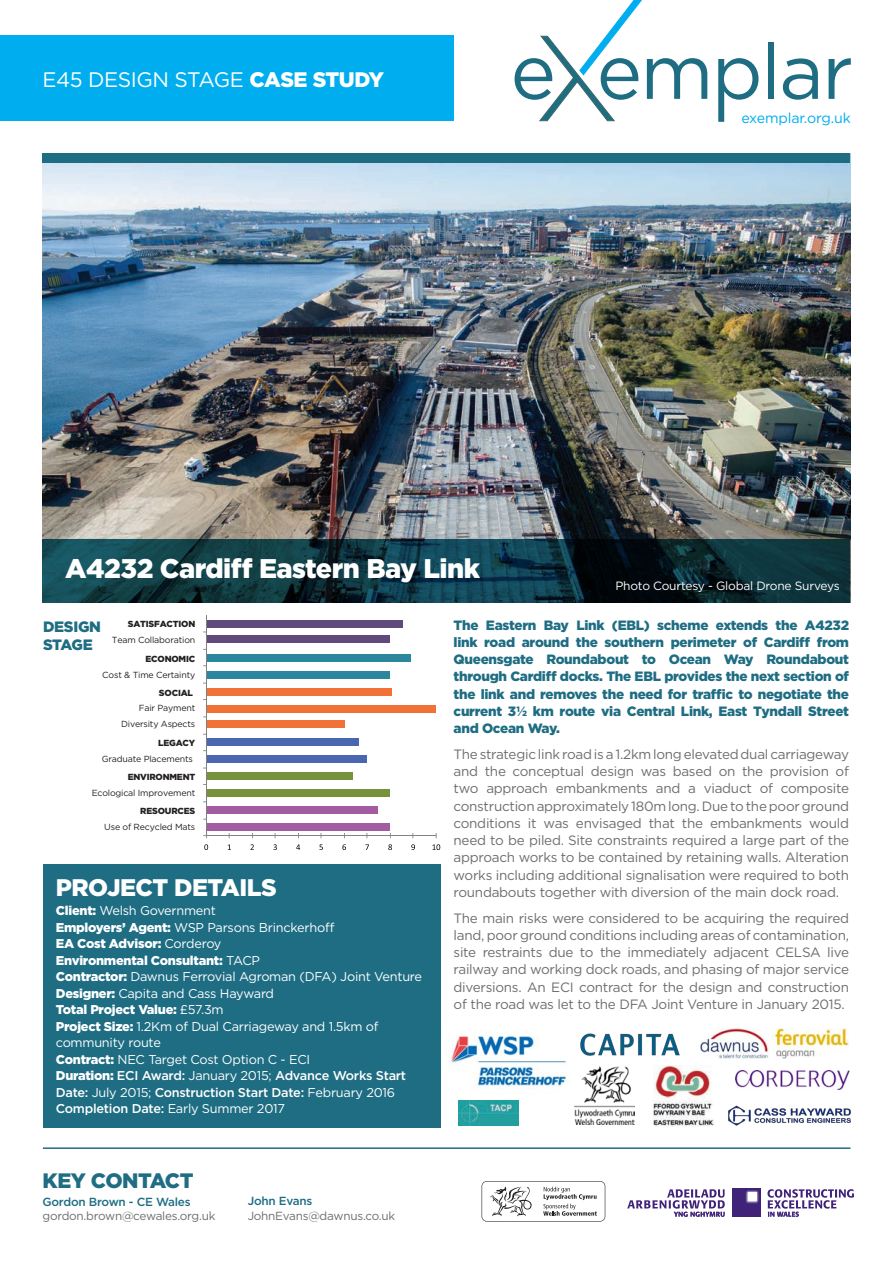
<style>
.page{position:relative;width:893px;height:1263px;background:#fff}
.page>*{position:absolute;margin:0;border:0;box-sizing:border-box;transform-origin:0 0}
.t1{font:900 27px "Gotham";letter-spacing:-.02em;color:#fff}
.t2{font:900 24px "Gotham";letter-spacing:-.02em;color:#fff}
.t3{font:21px "Gotham";letter-spacing:-.02em;color:#fff}
.t4{font:900 20.85px "Gotham";letter-spacing:-.02em;color:#1e6d83}
.t5{font:900 15px/18px "Gotham";letter-spacing:-.02em;color:#1e6d83}
.t6{font:14.25px "Gotham";letter-spacing:-.01em;color:#00aeef}
.t7{font:13.5px/17.2px "Gotham";letter-spacing:-.02em;color:#6c6d70;text-align:justify}
.t8{font:900 13.5px/17.2px "Gotham";letter-spacing:-.02em;color:#1e6d83;text-align:justify}
.t9{font:12.75px/16.5px "Gotham";letter-spacing:-.02em;color:#fff}
.t10{font:500 12.75px/16.5px "Gotham";letter-spacing:-.02em;color:#fff}
.t11{font:900 12.75px "Gotham";letter-spacing:-.02em;color:#fff}
.t12{font:12px "Gotham";letter-spacing:-.02em;color:#fff}
.t13{font:11.7px/14.1px "Gotham";letter-spacing:-.02em;color:#6c6d70}
.t14{font:500 11.7px "Gotham";letter-spacing:-.02em;color:#1e6d83}
.t15{font:8.85px/15.8px "Gotham";letter-spacing:-.02em;color:#231f20;text-align:right}
.s1{font-weight:900}
.s2{font-weight:400}
.s3{font-weight:500;color:#1e6d83}
</style>
<div class="page">
<div style="left:206px;top:620px;width:196px;height:7px;background:#604a7b"></div>
<div style="left:206px;top:636px;width:184px;height:7px;background:#604a7b"></div>
<hr style="left:206px;top:615px;width:1px;height:221px;background:#808180">
<svg style="left:203px;top:648px;width:238px;height:231px"></svg>
<div style="left:0;top:36px;width:453px;height:85px;background:#00aeef"></div>
<img style="left:43px;top:162px;width:807px;height:377px">
<div style="left:731px;top:1188px;width:29px;height:29px;background:#412279"></div>
<svg style="left:745px;top:1190px;width:14px;height:13px"></svg>
<div style="left:746px;top:1190px;width:12px;height:13px;background:#533b85;border-radius:2px"></div>
<svg style="left:746px;top:1191px;width:12px;height:12px"></svg>
<svg style="left:746px;top:1191px;width:12px;height:11px"></svg>
<div style="left:748px;top:1192px;width:9px;height:9px;background:#fff"></div>
<svg style="left:767px;top:1189px;width:87px;height:28px"></svg>
<svg style="left:627px;top:1189px;width:98px;height:28px"></svg>
<svg style="left:43px;top:539px;width:807px;height:63px;background:#0e343d"></svg>
<div style="left:43px;top:153px;width:807px;height:9px;background:#1e6d83"></div>
<svg style="left:482px;top:1181px;width:123px;height:40px"></svg>
<hr style="left:43px;top:1147px;width:807px;height:2px;background:#1e6d83">
<svg style="left:718px;top:58px;width:40px;height:64px"></svg>
<div style="left:768px;top:43px;width:6px;height:56px;background:#1e6d83"></div>
<svg style="left:783px;top:58px;width:35px;height:42px"></svg>
<svg style="left:829px;top:58px;width:22px;height:41px"></svg>
<svg style="left:515px;top:0;width:192px;height:121px"></svg>
<div style="left:43px;top:864px;width:397px;height:264px;background:#1e6d83"></div>
<img style="left:700px;top:1029px;width:148px;height:30px">
<img style="left:451px;top:1036px;width:116px;height:58px">
<img style="left:580px;top:1033px;width:100px;height:23px">
<img style="left:653px;top:1066px;width:60px;height:60px">
<img style="left:575px;top:1067px;width:60px;height:57px">
<img style="left:459px;top:1100px;width:60px;height:25px">
<img style="left:735px;top:1071px;width:114px;height:18px">
<img style="left:728px;top:1105px;width:123px;height:21px">
<p class="t3" style="left:43px;top:66px;width:343px">E45 DESIGN STAGE <span class="s1">CASE STUDY</span></p>
<p class="t6" style="left:741px;top:109px;width:111px">exemplar.org.uk</p>
<p class="t1" style="left:65px;top:549px;width:416px">A4232 Cardiff Eastern Bay Link</p>
<p class="t12" style="left:615px;top:578px;width:226px">Photo Courtesy - Global Drone Surveys</p>
<p class="t15" style="left:112px;top:616px;width:85px"><span class="s1">SATISFACTION<br></span>Team Collaboration</p>
<p class="t15" style="left:102px;top:651px;width:95px"><span class="s1">ECONOMIC<br></span>Cost &amp; Time Certainty</p>
<p class="t15" style="left:121px;top:684px;width:76px"><span class="s1">SOCIAL<br></span>Fair Payment<br>Diversity Aspects</p>
<p class="t15" style="left:102px;top:735px;width:95px"><span class="s1">LEGACY<br></span>Graduate Placements</p>
<p class="t15" style="left:92px;top:769px;width:105px"><span class="s1">ENVIRONMENT<br></span>Ecological Improvement</p>
<p class="t15" style="left:104px;top:803px;width:93px"><span class="s1">RESOURCES<br></span>Use of Recycled Mats</p>
<p class="t5" style="left:43px;top:617px;width:60px">DESIGN<br>STAGE</p>
<p class="t2" style="left:56px;top:871px;width:222px">PROJECT DETAILS</p>
<p class="t9" style="left:56px;top:902px;width:280px"><span class="s1">Client:</span> Welsh Government<br><span class="s1">Employers’ Agent:</span> WSP Parsons Brinckerhoff</p>
<p class="t11" style="left:56px;top:935px;width:167px">EA Cost Advisor: <span class="s2">Corderoy</span></p>
<p class="t11" style="left:56px;top:951px;width:206px">Environmental Consultant: <span class="s2">TACP</span></p>
<p class="t9" style="left:56px;top:968px;width:368px"><span class="s1">Contractor:</span> Dawnus Ferrovial Agroman (DFA) Joint Venture</p>
<p class="t9" style="left:56px;top:984px;width:324px"><span class="s1">Designer:</span> Capita and Cass Hayward<br><span class="s1">Total Project Value:</span> £57.3m<br><span class="s1">Project Size:</span> 1.2Km of Dual Carriageway and 1.5km of community route</p>
<p class="t9" style="left:56px;top:1050px;width:256px"><span class="s1">Contract:</span> NEC Target Cost Option C - ECI</p>
<p class="t10" style="left:56px;top:1067px;width:352px"><span class="s1">Duration:</span> ECI Award: <span class="s2">January 2015;</span> Advance Works Start<br>Date: <span class="s2">July 2015;</span> Construction Start Date: <span class="s2">February 2016</span></p>
<p class="t10" style="left:56px;top:1100px;width:231px">Completion Date: <span class="s2">Early Summer 2017</span></p>
<p class="t4" style="left:43px;top:1166px;width:153px">KEY CONTACT</p>
<p class="t13" style="left:43px;top:1194px;width:174px"><span class="s3">Gordon Brown - CE Wales </span>gordon.brown@cewales.org.uk</p>
<p class="t14" style="left:248px;top:1193px;width:66px">John Evans</p>
<p class="t13" style="left:248px;top:1209px;width:149px">JohnEvans@dawnus.co.uk</p>
<p class="t8" style="left:454px;top:616px;width:397px">The Eastern Bay Link (EBL) scheme extends the A4232 link road around the southern perimeter of Cardiff from Queensgate Roundabout to Ocean Way Roundabout through Cardiff docks. The EBL provides the next section of the link and removes the need for traffic to negotiate the current 3½ km route via Central Link, East Tyndall Street and Ocean Way.</p>
<p class="t7" style="left:454px;top:745px;width:397px">The strategic link road is a 1.2km long elevated dual carriageway and the conceptual design was based on the provision of two approach embankments and a viaduct of composite construction approximately 180m long. Due to the poor ground conditions it was envisaged that the embankments would need to be piled. Site constraints required a large part of the approach works to be contained by retaining walls. Alteration works including additional signalisation were required to both roundabouts together with diversion of the main dock road.</p>
<p class="t7" style="left:454px;top:909px;width:397px">The main risks were considered to be acquiring the required land, poor ground conditions including areas of contamination, site restraints due to the immediately adjacent CELSA live railway and working dock roads, and phasing of major service diversions. An ECI contract for the design and construction of the road was let to the DFA Joint Venture in January 2015.</p>
</div>
